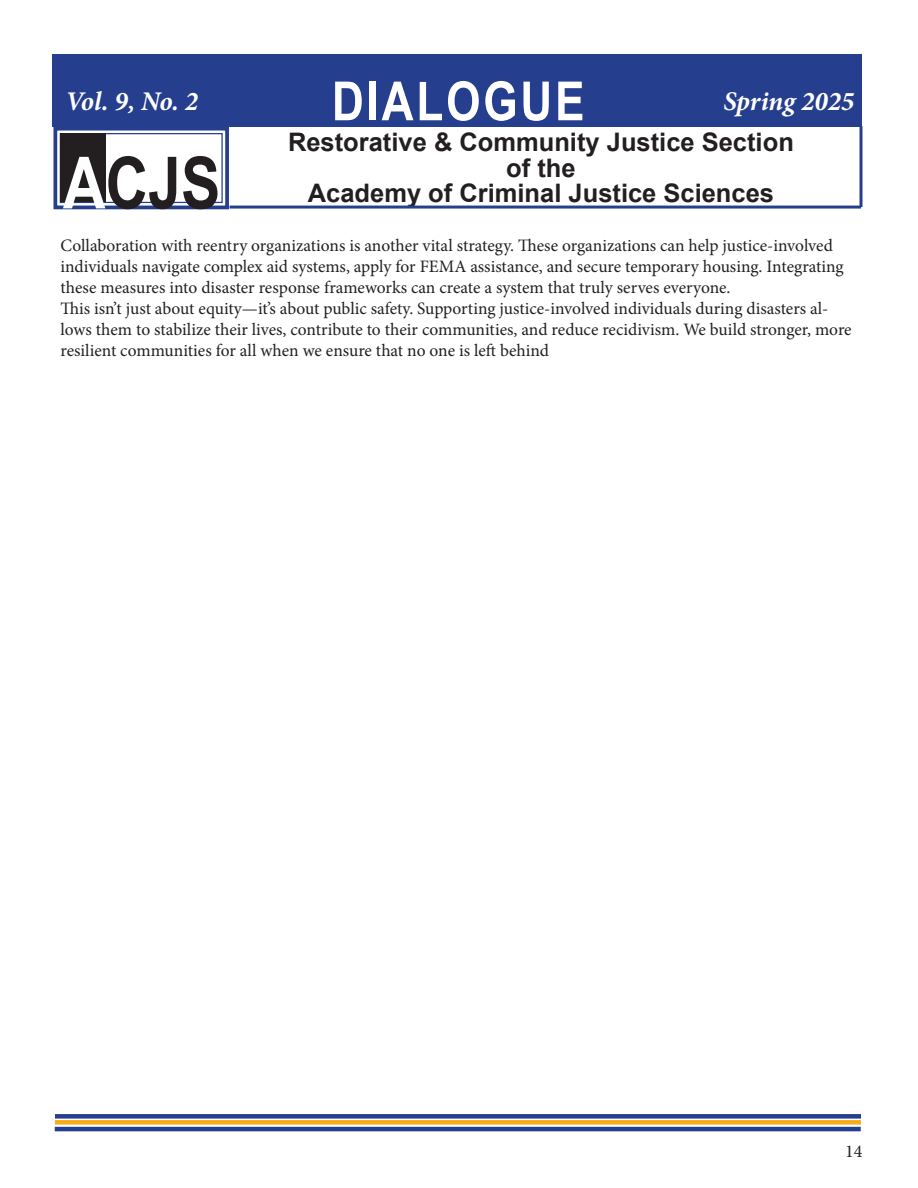
<style>
.page{position:relative;width:918px;height:1188px;background:#fff}
.page>*{position:absolute;margin:0;border:0;box-sizing:border-box;transform-origin:0 0}
.t1{font:700 72px "Arial Narrow";color:#231f20}
.t2{font:700 54px "Arial Narrow";letter-spacing:.05em;color:#fff}
.t3{font:italic 700 27px "Minion Pro";letter-spacing:-.005em;color:#fff}
.t4{font:700 25.5px/25.5px "Arial";color:#231f20;text-align:center}
.t5{font:18px "Minion Pro";color:#231f20}
.t6{font:17.4px/21px "Minion Pro";letter-spacing:-.005em;color:#231f20}
.s1{color:#fff}
</style>
<div class="page">
<div style="left:52px;top:54px;width:810px;height:73px;background:#253f8e"></div>
<svg style="left:53px;top:127px;width:178px;height:83px"></svg>
<div style="left:60px;top:133px;width:163px;height:70px;border:1px solid #253f8e"></div>
<div style="left:60px;top:133px;width:46px;height:69px;background:#231f20"></div>
<hr style="left:230px;top:206px;width:631px;height:3px;background:#253f8e">
<hr style="left:860px;top:126px;width:2px;height:81px;background:#253f8e">
<hr style="left:55px;top:1127px;width:806px;height:4px;background:#253f8e">
<div style="left:55px;top:1120px;width:806px;height:5px;background:#faab1a"></div>
<div style="left:55px;top:1114px;width:806px;height:5px;background:#253f8e"></div>
<h3 class="t3" style="left:65px;top:82px;width:134px">Vol. 9, No. 2</h3>
<h2 class="t2" style="left:332px;top:70px;width:254px">DIALOGUE</h2>
<h3 class="t4" style="left:288px;top:130px;width:507px">Restorative &amp; Community Justice Section of the</h3>
<h3 class="t3" style="left:723px;top:82px;width:133px">Spring 2025</h3>
<h1 class="t1" style="left:63px;top:141px;width:159px"><span class="s1">A</span>CJS</h1>
<h3 class="t4" style="left:308px;top:181px;width:468px">Academy of Criminal Justice Sciences</h3>
<p class="t6" style="left:60px;top:235px;width:785px">Collaboration with reentry organizations is another vital strategy. These organizations can help justice-involved individuals navigate complex aid systems, apply for FEMA assistance, and secure temporary housing. Integrating these measures into disaster response frameworks can create a system that truly serves everyone.</p>
<p class="t6" style="left:60px;top:298px;width:793px">This isn’t just about equity—it’s about public safety. Supporting justice-involved individuals during disasters al&shy;lows them to stabilize their lives, contribute to their communities, and reduce recidivism. We build stronger, more resilient communities for all when we ensure that no one is left behind</p>
<p class="t5" style="left:845px;top:1139px;width:19px">14</p>
</div>
